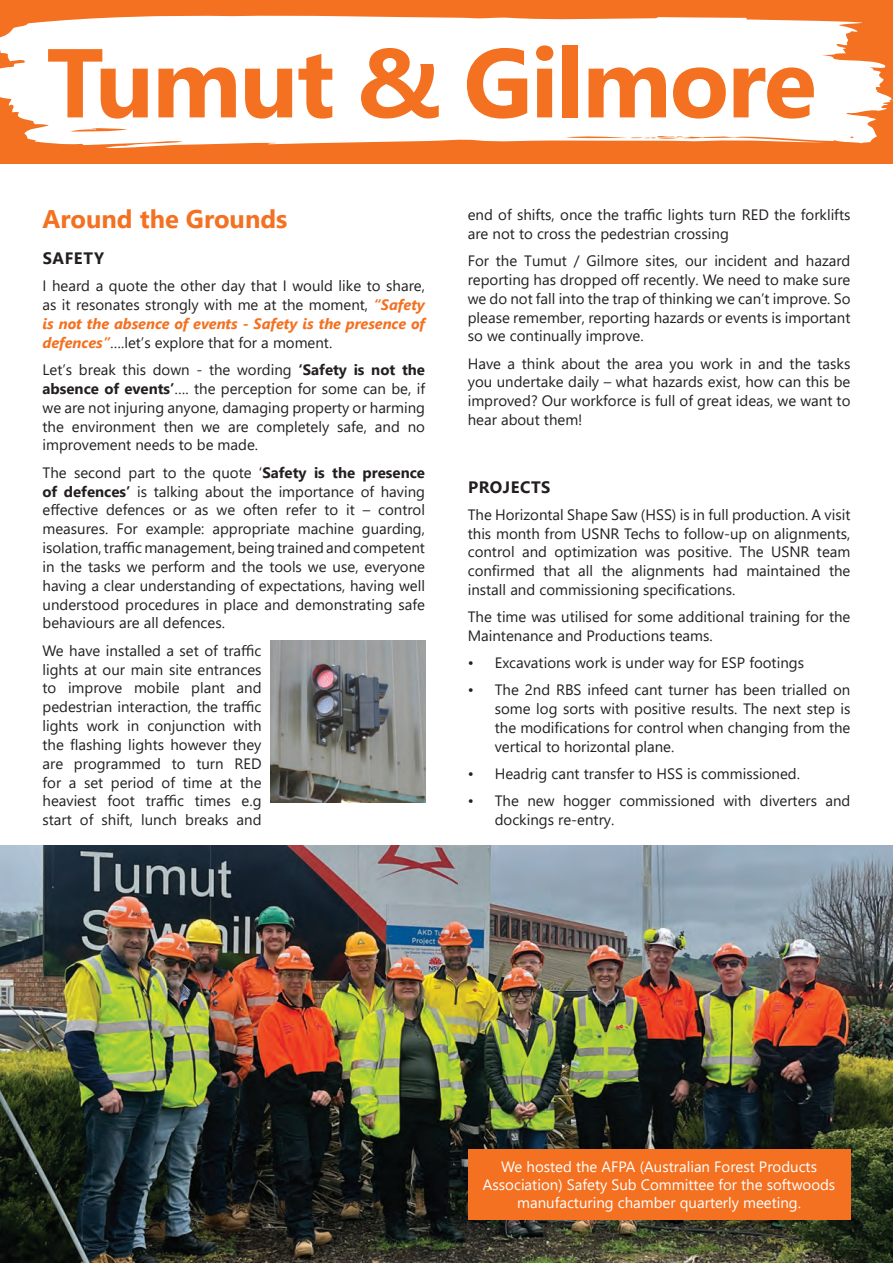
<style>
.page{position:relative;width:893px;height:1263px;background:#fff}
.page>*{position:absolute;margin:0;border:0;box-sizing:border-box;transform-origin:0 0}
.t1{font:700 97.5px "Segoe UI";letter-spacing:-.02em;color:#f37121}
.t2{font:700 25.5px "Segoe UI";color:#f37121}
.SUBHEAD{font:700 16.5px "Segoe UI";letter-spacing:.035em;color:#231f20}
.BODY{font:15px/18.8px "Segoe UI";color:#231f20;text-align:justify}
.BODY-2{font:15px/18px "Segoe UI";color:#fff;text-align:center}
.s1{font-weight:700;font-style:italic;color:#f37121}
.s2{font-weight:700}
</style>
<div class="page">
<div style="left:0;top:0;width:893px;height:164px;background:#f37121"></div>
<svg style="left:0;top:15px;width:893px;height:133px;background:#fdefe6"></svg>
<img style="left:0;top:845px;width:893px;height:418px">
<div style="left:468px;top:1149px;width:382px;height:71px;background:#f37121"></div>
<img style="left:270px;top:641px;width:155px;height:161px">
<p class="t1" style="left:47px;top:-9px;width:771px">Tumut &amp; Gilmore</p>
<p class="t2" style="left:43px;top:195px;width:246px">Around the Grounds</p>
<p class="SUBHEAD" style="left:43px;top:243px;width:63px">SAFETY</p>
<p class="BODY" style="left:43px;top:275px;width:384px">I heard a quote the other day that I would like to share, as it resonates strongly with me at the moment, <span class="s1">“Safety is not the absence of events - Safety is the presence of defences”</span>….let’s explore that for a moment.</p>
<p class="BODY" style="left:43px;top:359px;width:384px">Let’s break this down - the wording <span class="s2">‘Safety is not the absence of events’</span>…. the perception for some can be, if we are not injuring anyone, damaging property or harming the environment then we are completely safe, and no improvement needs to be made.</p>
<p class="BODY" style="left:43px;top:462px;width:384px">The second part to the quote ‘<span class="s2">Safety is the presence of defences’</span> is talking about the importance of having effective defences or as we often refer to it – control measures. For example: appropriate machine guarding, isolation, traffic management, being trained and competent in the tasks we perform and the tools we use, everyone having a clear understanding of expectations, having well understood procedures in place and demonstrating safe behaviours are all defences.</p>
<p class="BODY" style="left:43px;top:640px;width:221px">We have installed a set of traffic lights at our main site entrances to improve mobile plant and pedestrian interaction, the traffic lights work in conjunction with the flashing lights however they are programmed to turn RED for a set period of time at the heaviest foot traffic times e.g start of shift, lunch breaks and</p>
<p class="BODY" style="left:468px;top:204px;width:384px">end of shifts, once the traffic lights turn RED the forklifts are not to cross the pedestrian crossing</p>
<p class="BODY" style="left:468px;top:250px;width:384px">For the Tumut / Gilmore sites, our incident and hazard reporting has dropped off recently. We need to make sure we do not fall into the trap of thinking we can’t improve. So please remember, reporting hazards or events is important so we continually improve.</p>
<p class="BODY" style="left:468px;top:353px;width:384px">Have a think about the area you work in and the tasks you undertake daily – what hazards exist, how can this be improved? Our workforce is full of great ideas, we want to hear about them!</p>
<p class="SUBHEAD" style="left:468px;top:471px;width:84px">PROJECTS</p>
<p class="BODY" style="left:468px;top:504px;width:384px">The Horizontal Shape Saw (HSS) is in full production. A visit this month from USNR Techs to follow-up on alignments, control and optimization was positive. The USNR team confirmed that all the alignments had maintained the install and commissioning specifications.</p>
<p class="BODY" style="left:468px;top:606px;width:384px">The time was utilised for some additional training for the<br>Maintenance and Productions teams.</p>
<p class="BODY" style="left:468px;top:652px;width:338px">• Excavations work is under way for ESP footings</p>
<p class="BODY" style="left:495px;top:679px;width:357px;text-indent:-27px">• The 2nd RBS infeed cant turner has been trialled on some log sorts with positive results. The next step is the modifications for control when changing from the vertical to horizontal plane.</p>
<p class="BODY" style="left:468px;top:763px;width:334px">• Headrig cant transfer to HSS is commissioned.</p>
<p class="BODY" style="left:495px;top:790px;width:357px;text-indent:-27px">• The new hogger commissioned with diverters and dockings re-entry.</p>
<p class="BODY-2" style="left:483px;top:1156px;width:354px">We hosted the AFPA (Australian Forest Products<br>Association) Safety Sub Committee for the softwoods manufacturing chamber quarterly meeting.</p>
</div>
